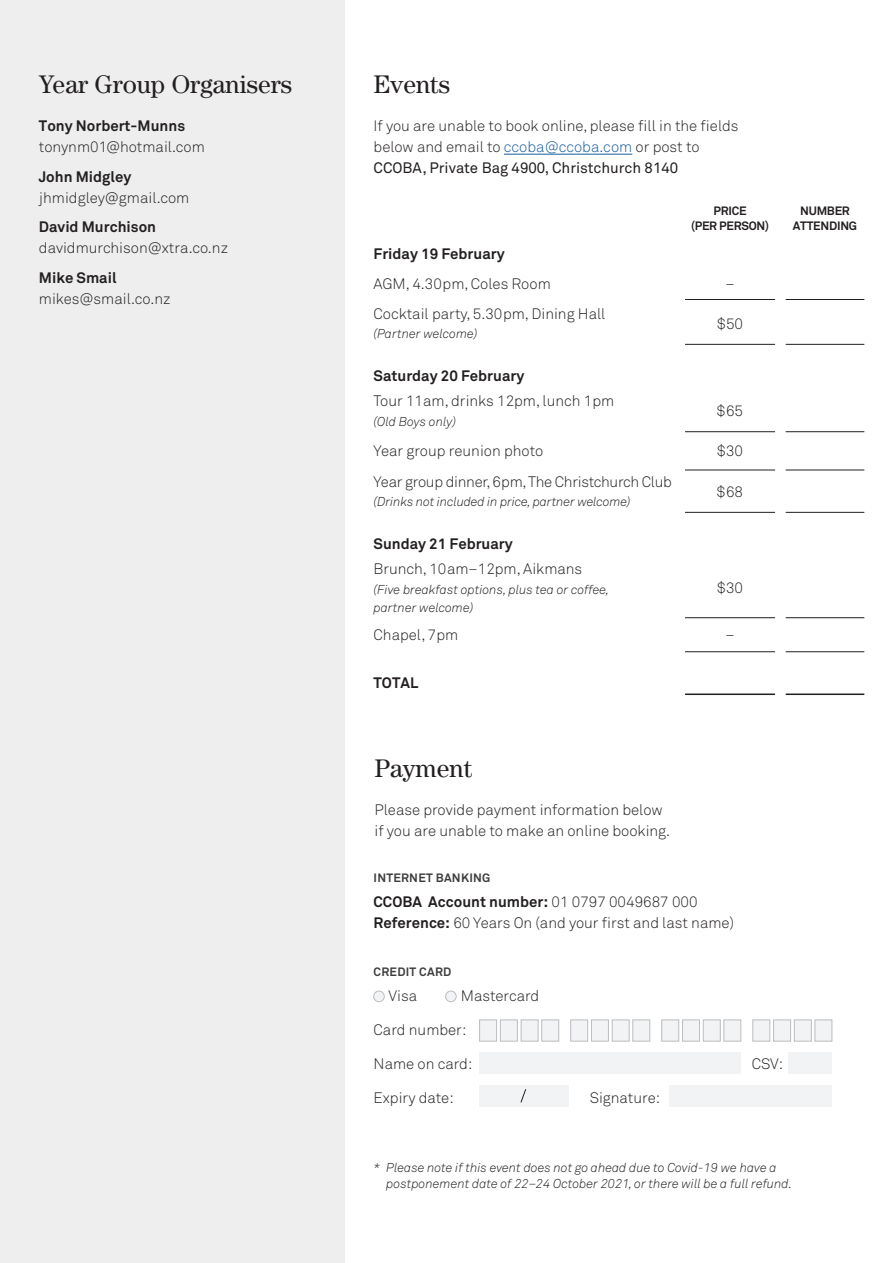
<style>
.page{position:relative;width:893px;height:1263px;background:#fff}
.page>*{position:absolute;margin:0;border:0;box-sizing:border-box;transform-origin:0 0}
.t1{font:25.5px "Century";color:#231f20}
.t2{font:300 15px/21px "Akkurat";color:#231f20}
.t3{font:700 15px "Akkurat";color:#231f20}
.t4{font:300 15px "Akkurat";letter-spacing:-.02em;color:#231f20}
.t5{font:italic 300 12.75px/15.8px "Akkurat";color:#231f20}
.t6{font:700 12px/15px "Akkurat";letter-spacing:-.02em;color:#231f20;text-align:center}
.t7{font:700 12px "Akkurat";letter-spacing:.02em;color:#3e3e3f}
.s1{font-weight:700}
.s2{color:#175d9e}
.s3{font-weight:400}
</style>
<div class="page">
<div style="left:0;top:0;width:344px;height:1263px;background:#eeeeef"></div>
<hr style="left:504px;top:154px;width:128px;height:1px;background:#175d9e">
<hr style="left:685px;top:299px;width:90px;height:1px;background:#231f20">
<hr style="left:685px;top:344px;width:90px;height:1px;background:#231f20">
<hr style="left:685px;top:431px;width:90px;height:1px;background:#231f20">
<hr style="left:685px;top:470px;width:90px;height:1px;background:#231f20">
<hr style="left:685px;top:512px;width:90px;height:1px;background:#231f20">
<hr style="left:685px;top:617px;width:90px;height:1px;background:#231f20">
<hr style="left:685px;top:651px;width:90px;height:1px;background:#231f20">
<hr style="left:685px;top:693px;width:90px;height:2px;background:#231f20">
<hr style="left:786px;top:693px;width:78px;height:2px;background:#231f20">
<hr style="left:786px;top:299px;width:78px;height:1px;background:#231f20">
<hr style="left:786px;top:344px;width:78px;height:1px;background:#231f20">
<hr style="left:786px;top:431px;width:78px;height:1px;background:#231f20">
<hr style="left:786px;top:470px;width:78px;height:1px;background:#231f20">
<hr style="left:786px;top:512px;width:78px;height:1px;background:#231f20">
<hr style="left:786px;top:617px;width:78px;height:1px;background:#231f20">
<hr style="left:786px;top:651px;width:78px;height:1px;background:#231f20">
<div style="left:374px;top:991px;width:10px;height:11px;background:#f2f3f4;border-radius:50%"></div>
<div style="left:374px;top:991px;width:10px;height:11px;border:1px solid #bcbdc0;border-radius:50%"></div>
<div style="left:446px;top:991px;width:10px;height:11px;background:#f2f3f4;border-radius:50%"></div>
<div style="left:445px;top:991px;width:11px;height:11px;border:1px solid #bcbdc0;border-radius:50%"></div>
<div style="left:479px;top:1020px;width:18px;height:21px;background:#f2f3f4;border:1px solid #bcbdc0"></div>
<div style="left:542px;top:1020px;width:17px;height:21px;background:#f2f3f4;border:1px solid #bcbdc0"></div>
<div style="left:521px;top:1020px;width:17px;height:21px;background:#f2f3f4;border:1px solid #bcbdc0"></div>
<div style="left:500px;top:1020px;width:17px;height:21px;background:#f2f3f4;border:1px solid #bcbdc0"></div>
<div style="left:753px;top:1020px;width:17px;height:21px;background:#f2f3f4;border:1px solid #bcbdc0"></div>
<div style="left:815px;top:1020px;width:17px;height:21px;background:#f2f3f4;border:1px solid #bcbdc0"></div>
<div style="left:794px;top:1020px;width:17px;height:21px;background:#f2f3f4;border:1px solid #bcbdc0"></div>
<div style="left:773px;top:1020px;width:18px;height:21px;background:#f2f3f4;border:1px solid #bcbdc0"></div>
<div style="left:571px;top:1020px;width:17px;height:21px;background:#f2f3f4;border:1px solid #bcbdc0"></div>
<div style="left:633px;top:1020px;width:17px;height:21px;background:#f2f3f4;border:1px solid #bcbdc0"></div>
<div style="left:612px;top:1020px;width:17px;height:21px;background:#f2f3f4;border:1px solid #bcbdc0"></div>
<div style="left:591px;top:1020px;width:17px;height:21px;background:#f2f3f4;border:1px solid #bcbdc0"></div>
<div style="left:662px;top:1020px;width:17px;height:21px;background:#f2f3f4;border:1px solid #bcbdc0"></div>
<div style="left:724px;top:1020px;width:17px;height:21px;background:#f2f3f4;border:1px solid #bcbdc0"></div>
<div style="left:703px;top:1020px;width:17px;height:21px;background:#f2f3f4;border:1px solid #bcbdc0"></div>
<div style="left:682px;top:1020px;width:18px;height:21px;background:#f2f3f4;border:1px solid #bcbdc0"></div>
<div style="left:480px;top:1052px;width:261px;height:22px;background:#f2f3f4"></div>
<div style="left:789px;top:1052px;width:43px;height:22px;background:#f2f3f4"></div>
<div style="left:480px;top:1085px;width:89px;height:21px;background:#f2f3f4"></div>
<div style="left:670px;top:1085px;width:162px;height:21px;background:#f2f3f4"></div>
<svg style="left:520px;top:1089px;width:6px;height:14px"></svg>
<p class="t1" style="left:39px;top:70px;width:255px">Year Group Organisers</p>
<p class="t2" style="left:39px;top:116px;width:168px"><span class="s1">Tony Norbert-Munns </span>tonynm01@hotmail.com</p>
<p class="t2" style="left:39px;top:166px;width:152px"><span class="s1">John Midgley </span>jhmidgley@gmail.com</p>
<p class="t2" style="left:39px;top:217px;width:191px"><span class="s1">David Murchison </span>davidmurchison@xtra.co.nz</p>
<p class="t2" style="left:39px;top:267px;width:133px"><span class="s1">Mike Smail </span>mikes@smail.co.nz</p>
<p class="t1" style="left:374px;top:70px;width:78px">Events</p>
<p class="t2" style="left:374px;top:116px;width:366px">If you are unable to book online, please fill in the fields below and email to <span class="s2">ccoba@ccoba.com</span> or post to<br><span class="s3">CCOBA, Private Bag 4900, Christchurch 8140</span></p>
<p class="t6" style="left:713px;top:203px;width:35px">PRICE</p>
<p class="t6" style="left:691px;top:218px;width:80px">(PER PERSON)</p>
<p class="t3" style="left:374px;top:245px;width:133px">Friday 19 February</p>
<p class="t2" style="left:374px;top:274px;width:179px">AGM, 4.30pm, Coles Room</p>
<p class="t2" style="left:725px;top:274px;width:11px">–</p>
<p class="t2" style="left:374px;top:303px;width:233px">Cocktail party, 5.30pm, Dining Hall</p>
<p class="t5" style="left:374px;top:326px;width:105px">(Partner welcome)</p>
<p class="t2" style="left:717px;top:313px;width:28px">$50</p>
<p class="t3" style="left:374px;top:366px;width:152px">Saturday 20 February</p>
<p class="t2" style="left:374px;top:391px;width:242px">Tour 11am, drinks 12pm, lunch 1pm</p>
<p class="t5" style="left:374px;top:414px;width:84px">(Old Boys only)</p>
<p class="t2" style="left:717px;top:400px;width:28px">$65</p>
<p class="t2" style="left:374px;top:441px;width:171px">Year group reunion photo</p>
<p class="t2" style="left:717px;top:441px;width:28px">$30</p>
<p class="t4" style="left:374px;top:473px;width:300px">Year group dinner, 6pm, The Christchurch Club</p>
<p class="t5" style="left:374px;top:494px;width:259px">(Drinks not included in price, partner welcome)</p>
<p class="t2" style="left:717px;top:481px;width:28px">$68</p>
<p class="t3" style="left:374px;top:534px;width:141px">Sunday 21 February</p>
<p class="t2" style="left:374px;top:559px;width:210px">Brunch, 10am–12pm, Aikmans</p>
<p class="t5" style="left:374px;top:580px;width:237px;line-height:18px">(Five breakfast options, plus tea or coffee, partner welcome)</p>
<p class="t2" style="left:717px;top:577px;width:28px">$30</p>
<p class="t2" style="left:374px;top:625px;width:86px">Chapel, 7pm</p>
<p class="t2" style="left:725px;top:625px;width:11px">–</p>
<p class="t3" style="left:374px;top:673px;width:46px">TOTAL</p>
<p class="t6" style="left:793px;top:203px;width:66px">NUMBER<br>ATTENDING</p>
<p class="t1" style="left:375px;top:753px;width:99px">Payment</p>
<p class="t2" style="left:375px;top:799px;width:297px">Please provide payment information below if you are unable to make an online booking.</p>
<p class="t7" style="left:374px;top:870px;width:118px">INTERNET BANKING</p>
<p class="t2" style="left:374px;top:891px;width:362px"><span class="s1">CCOBA Account number:</span> 01 0797 0049687 000<br><span class="s1">Reference:</span> 60 Years On (and your first and last name)</p>
<p class="t7" style="left:374px;top:964px;width:79px">CREDIT CARD</p>
<p class="t2" style="left:388px;top:986px;width:30px">Visa</p>
<p class="t2" style="left:461px;top:986px;width:80px">Mastercard</p>
<p class="t2" style="left:374px;top:1020px;width:94px">Card number:</p>
<p class="t2" style="left:374px;top:1053px;width:100px">Name on card:</p>
<p class="t2" style="left:752px;top:1053px;width:33px">CSV:</p>
<p class="t2" style="left:374px;top:1087px;width:82px">Expiry date:</p>
<p class="t2" style="left:590px;top:1087px;width:72px">Signature:</p>
<p class="t5" style="left:386px;top:1160px;width:407px;text-indent:-13px">* Please note if this event does not go ahead due to Covid-19 we have a postponement date of 22–24 October 2021, or there will be a full refund.</p>
</div>
